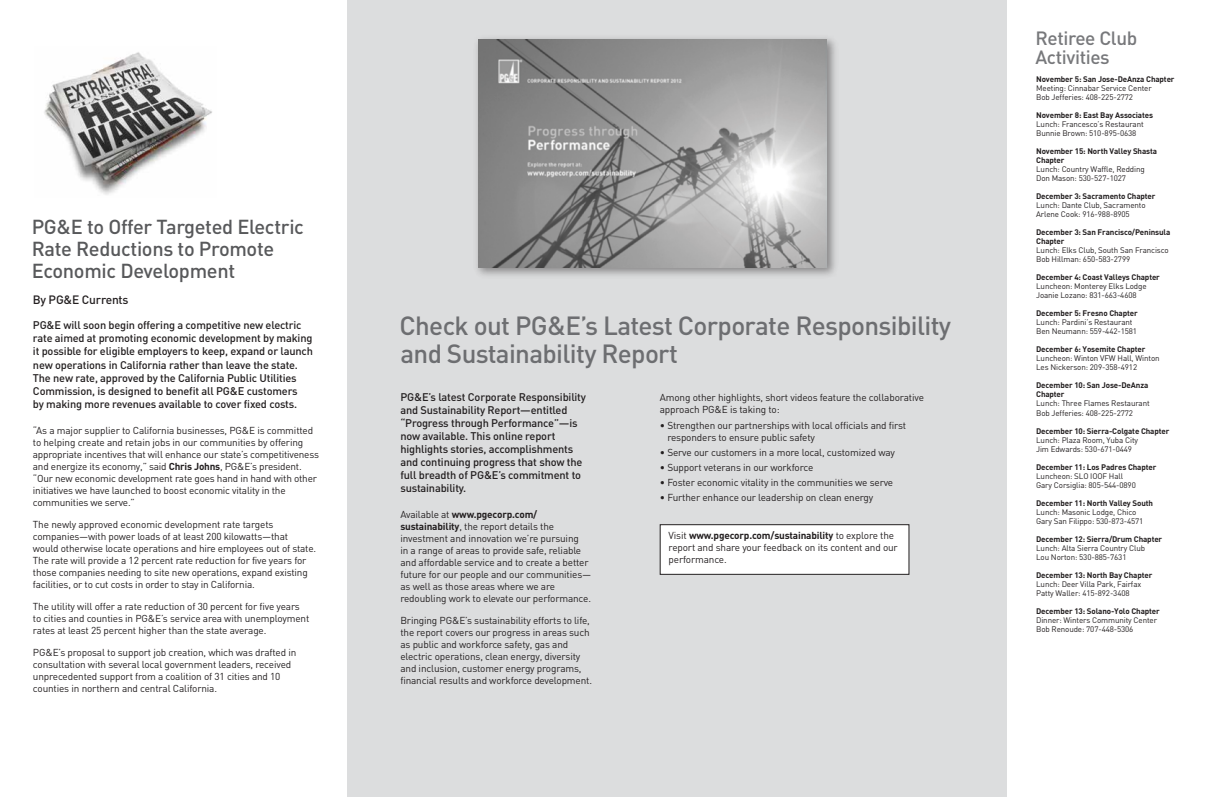
<style>
.page{position:relative;width:1227px;height:797px;background:#fff}
.page>*{position:absolute;margin:0;border:0;box-sizing:border-box;transform-origin:0 0}
.t1{font:500 26px/28px "DIN";letter-spacing:-.025em;color:#6d6e71}
.t2{font:500 20px/22px "DIN";letter-spacing:-.015em;color:#58595b}
.t3{font:500 19px/19px "DIN";letter-spacing:-.02em;color:#77787b}
.t4{font:500 12px "DIN";letter-spacing:-.015em;color:#231f20}
.t5{font:500 11px/13px "DIN";letter-spacing:-.015em;color:#231f20}
.t6{font:10px/12px "DIN";letter-spacing:-.015em;color:#231f20}
.t7{font:8px/9px "DIN";letter-spacing:-.015em;color:#231f20}
.t8{font:700 8px/9px "DIN";letter-spacing:-.015em;color:#231f20}
.s1{font-weight:700}
</style>
<div class="page">
<div style="left:347px;top:0;width:659px;height:797px;background:#dcddde"></div>
<img style="left:476px;top:38px;width:359px;height:238px">
<img style="left:478px;top:39px;width:349px;height:228px">
<div style="left:660px;top:524px;width:249px;height:50px;background:#fff;border:1px solid #231f20"></div>
<img style="left:44px;top:52px;width:168px;height:143px">
<h2 class="t2" style="left:32px;top:215px;width:274px">PG&amp;E to Offer Targeted Electric<br>Rate Reductions to Promote<br>Economic Development</h2>
<p class="t4" style="left:33px;top:291px;width:97px">By PG&amp;E Currents</p>
<p class="t5" style="left:33px;top:318px;width:282px">PG&amp;E will soon begin offering a competitive new electric rate aimed at promoting economic development by making it possible for eligible employers to keep, expand or launch new operations in California rather than leave the state.<br>The new rate, approved by the California Public Utilities Commission, is designed to benefit all PG&amp;E customers<br>by making more revenues available to cover fixed costs.</p>
<p class="t6" style="left:33px;top:423px;width:287px">“As a major supplier to California businesses, PG&amp;E is committed to helping create and retain jobs in our communities by offering appropriate incentives that will enhance our state’s competitiveness and energize its economy,” said <span class="s1">Chris Johns</span>, PG&amp;E’s president. “Our new economic development rate goes hand in hand with other initiatives we have launched to boost economic vitality in the communities we serve.”</p>
<p class="t6" style="left:33px;top:517px;width:285px">The newly approved economic development rate targets companies—with power loads of at least 200 kilowatts—that would otherwise locate operations and hire employees out of state.<br>The rate will provide a 12 percent rate reduction for five years for those companies needing to site new operations, expand existing facilities, or to cut costs in order to stay in California.</p>
<p class="t6" style="left:33px;top:599px;width:278px">The utility will offer a rate reduction of 30 percent for five years to cities and counties in PG&amp;E’s service area with unemployment rates at least 25 percent higher than the state average.</p>
<p class="t6" style="left:33px;top:645px;width:265px">PG&amp;E’s proposal to support job creation, which was drafted in consultation with several local government leaders, received unprecedented support from a coalition of 31 cities and 10 counties in northern and central California.</p>
<h1 class="t1" style="left:399px;top:310px;width:553px">Check out PG&amp;E’s Latest Corporate Responsibility and Sustainability Report</h1>
<p class="t5" style="left:400px;top:389px;width:187px">PG&amp;E’s latest Corporate Responsibility and Sustainability Report—entitled “Progress through Performance”—is now available. This online report highlights stories, accomplishments and continuing progress that show the full breadth of PG&amp;E’s commitment to sustainability.</p>
<p class="t6" style="left:400px;top:508px;width:192px">Available at <span class="s1">www.pgecorp.com/ sustainability</span>, the report details the investment and innovation we’re pursuing<br>in a range of areas to provide safe, reliable and affordable service and to create a better future for our people and our communities— as well as those areas where we are redoubling work to elevate our performance.</p>
<p class="t6" style="left:400px;top:614px;width:193px">Bringing PG&amp;E’s sustainability efforts to life, the report covers our progress in areas such as public and workforce safety, gas and electric operations, clean energy, diversity and inclusion, customer energy programs, financial results and workforce development.</p>
<p class="t6" style="left:660px;top:391px;width:266px">Among other highlights, short videos feature the collaborative approach PG&amp;E is taking to:</p>
<p class="t6" style="left:667px;top:419px;width:240px;text-indent:-8px">• Strengthen our partnerships with local officials and first responders to ensure public safety</p>
<p class="t6" style="left:660px;top:446px;width:237px">• Serve our customers in a more local, customized way</p>
<p class="t6" style="left:660px;top:461px;width:155px">• Support veterans in our workforce</p>
<p class="t6" style="left:660px;top:476px;width:235px">• Foster economic vitality in the communities we serve</p>
<p class="t6" style="left:660px;top:491px;width:215px">• Further enhance our leadership on clean energy</p>
<p class="t6" style="left:669px;top:529px;width:231px">Visit <span class="s1">www.pgecorp.com/sustainability</span> to explore the report and share your feedback on its content and our performance.</p>
<h3 class="t3" style="left:1035px;top:28px;width:103px">Retiree Club<br>Activities</h3>
<p class="t8" style="left:1036px;top:75px;width:140px">November 5: San Jose-DeAnza Chapter</p>
<p class="t7" style="left:1036px;top:84px;width:117px">Meeting: Cinnabar Service Center<br>Bob Jefferies: 408-225-2772</p>
<p class="t8" style="left:1036px;top:111px;width:118px">November 8: East Bay Associates</p>
<p class="t7" style="left:1036px;top:120px;width:109px">Lunch: Francesco’s Restaurant<br>Bunnie Brown: 510-895-0638</p>
<p class="t8" style="left:1036px;top:147px;width:122px">November 15: North Valley Shasta<br>Chapter</p>
<p class="t7" style="left:1036px;top:165px;width:110px">Lunch: Country Waffle, Redding<br>Don Mason: 530-527-1027</p>
<p class="t8" style="left:1036px;top:192px;width:121px">December 3: Sacramento Chapter</p>
<p class="t7" style="left:1036px;top:201px;width:111px">Lunch: Dante Club, Sacramento<br>Arlene Cook: 916-988-8905</p>
<p class="t8" style="left:1036px;top:228px;width:136px">December 3: San Francisco/Peninsula<br>Chapter</p>
<p class="t7" style="left:1036px;top:246px;width:134px">Lunch: Elks Club, South San Francisco<br>Bob Hillman: 650-583-2799</p>
<p class="t8" style="left:1036px;top:273px;width:125px">December 4: Coast Valleys Chapter</p>
<p class="t7" style="left:1036px;top:282px;width:112px">Luncheon: Monterey Elks Lodge<br>Joanie Lozano: 831-663-4608</p>
<p class="t8" style="left:1036px;top:309px;width:103px">December 5: Fresno Chapter</p>
<p class="t7" style="left:1036px;top:318px;width:102px">Lunch: Pardini’s Restaurant<br>Ben Neumann: 559-442-1581</p>
<p class="t8" style="left:1036px;top:345px;width:111px">December 6: Yosemite Chapter</p>
<p class="t7" style="left:1036px;top:354px;width:125px">Luncheon: Winton VFW Hall, Winton<br>Les Nickerson: 209-358-4912</p>
<p class="t8" style="left:1036px;top:381px;width:114px">December 10: San Jose-DeAnza<br>Chapter</p>
<p class="t7" style="left:1036px;top:399px;width:115px">Lunch: Three Flames Restaurant<br>Bob Jefferies: 408-225-2772</p>
<p class="t8" style="left:1036px;top:426px;width:135px">December 10: Sierra-Colgate Chapter</p>
<p class="t7" style="left:1036px;top:435px;width:103px">Lunch: Plaza Room, Yuba City<br>Jim Edwards: 530-671-0449</p>
<p class="t8" style="left:1036px;top:462px;width:122px">December 11: Los Padres Chapter</p>
<p class="t7" style="left:1036px;top:471px;width:101px">Luncheon: SLO IOOF Hall<br>Gary Corsiglia: 805-544-0890</p>
<p class="t8" style="left:1036px;top:498px;width:118px">December 11: North Valley South</p>
<p class="t7" style="left:1036px;top:507px;width:109px">Lunch: Masonic Lodge, Chico<br>Gary San Filippo: 530-873-4571</p>
<p class="t8" style="left:1036px;top:534px;width:128px">December 12: Sierra/Drum Chapter</p>
<p class="t7" style="left:1036px;top:543px;width:111px">Lunch: Alta Sierra Country Club<br>Lou Norton: 530-885-7631</p>
<p class="t8" style="left:1036px;top:570px;width:118px">December 13: North Bay Chapter</p>
<p class="t7" style="left:1036px;top:579px;width:107px">Lunch: Deer Villa Park, Fairfax<br>Patty Waller: 415-892-3408</p>
<p class="t8" style="left:1036px;top:606px;width:125px">December 13: Solano-Yolo Chapter</p>
<p class="t7" style="left:1036px;top:615px;width:122px">Dinner: Winters Community Center<br>Bob Renoude: 707-448-5306</p>
</div>
